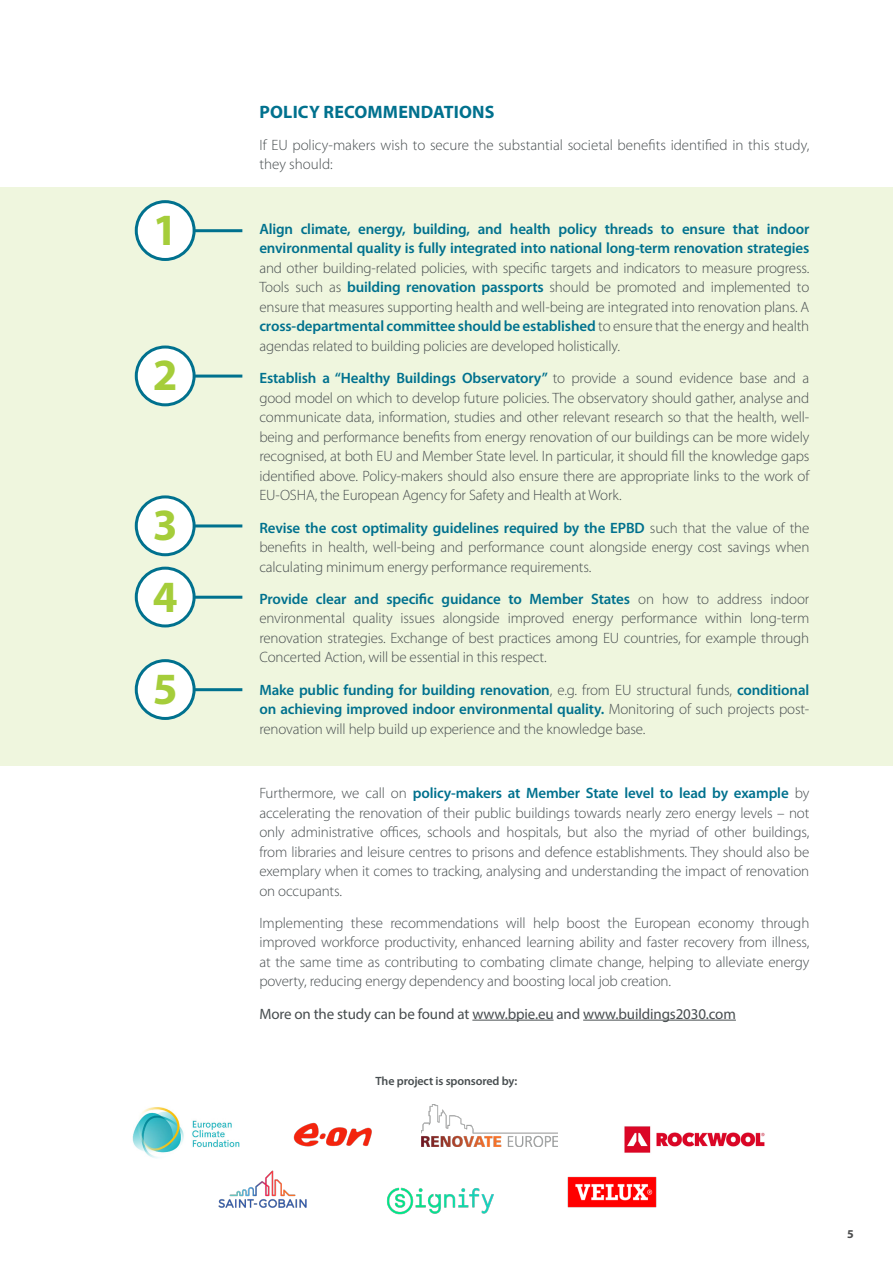
<style>
.page{position:relative;width:893px;height:1263px;background:#fff}
.page>*{position:absolute;margin:0;border:0;box-sizing:border-box;transform-origin:0 0}
.FIGUREN_titel{font:700 44.85px "Myriad Pro";color:#a5cd3a}
.BROOD{font:700 18px "Myriad Pro";letter-spacing:.01em;color:#00718e}
.BROOD-2{font:300 15px/19.5px "Myriad Pro";letter-spacing:-.01em;color:#474d4f;text-align:justify}
.BROOD-3{font:15px "Myriad Pro";letter-spacing:-.01em;color:#474d4f}
.BROOD-4{font:600 12px "Myriad Pro";letter-spacing:-.01em;color:#474d4f}
.t1{font:700 12px "Myriad Pro";color:#4b4c4d}
.s1{font-weight:600;color:#00718e}
</style>
<div class="page">
<div style="left:0;top:187px;width:893px;height:578px;background:#eff6de"></div>
<hr style="left:472px;top:1020px;width:82px;height:1px;background:#474d4f">
<hr style="left:583px;top:1020px;width:153px;height:1px;background:#474d4f">
<div style="left:136px;top:202px;width:58px;height:57px;background:#fff;border-radius:50%"></div>
<div style="left:135px;top:200px;width:61px;height:61px;border:3px solid #00718e;border-radius:50%"></div>
<div style="left:136px;top:347px;width:58px;height:58px;background:#fff;border-radius:50%"></div>
<div style="left:135px;top:345px;width:61px;height:61px;border:3px solid #00718e;border-radius:50%"></div>
<div style="left:136px;top:497px;width:58px;height:58px;background:#fff;border-radius:50%"></div>
<div style="left:135px;top:495px;width:61px;height:61px;border:3px solid #00718e;border-radius:50%"></div>
<div style="left:136px;top:568px;width:58px;height:58px;background:#fff;border-radius:50%"></div>
<div style="left:135px;top:567px;width:61px;height:60px;border:3px solid #00718e;border-radius:50%"></div>
<div style="left:136px;top:661px;width:58px;height:57px;background:#fff;border-radius:50%"></div>
<div style="left:135px;top:659px;width:61px;height:61px;border:3px solid #00718e;border-radius:50%"></div>
<hr style="left:193px;top:229px;width:49px;height:3px;background:#00718e">
<hr style="left:193px;top:375px;width:49px;height:3px;background:#00718e">
<hr style="left:193px;top:524px;width:49px;height:3px;background:#00718e">
<hr style="left:193px;top:596px;width:49px;height:3px;background:#00718e">
<hr style="left:193px;top:688px;width:49px;height:3px;background:#00718e">
<img style="left:132px;top:1107px;width:107px;height:51px">
<img style="left:293px;top:1122px;width:79px;height:25px">
<img style="left:422px;top:1105px;width:135px;height:41px">
<img style="left:219px;top:1171px;width:88px;height:37px">
<img style="left:387px;top:1187px;width:107px;height:28px">
<img style="left:567px;top:1177px;width:89px;height:30px">
<img style="left:624px;top:1126px;width:141px;height:27px">
<p class="FIGUREN_titel" style="left:153px;top:201px;width:26px">1</p>
<p class="FIGUREN_titel" style="left:153px;top:346px;width:26px">2</p>
<p class="FIGUREN_titel" style="left:153px;top:496px;width:26px">3</p>
<p class="FIGUREN_titel" style="left:153px;top:567px;width:26px">4</p>
<p class="FIGUREN_titel" style="left:153px;top:660px;width:26px">5</p>
<p class="BROOD" style="left:260px;top:100px;width:236px">POLICY RECOMMENDATIONS</p>
<p class="BROOD-2" style="left:259px;top:135px;width:551px">If EU policy-makers wish to secure the substantial societal benefits identified in this study, they should:</p>
<p class="BROOD-2" style="left:259px;top:219px;width:551px"><span class="s1">Align climate, energy, building, and health policy threads to ensure that indoor environmental quality is fully integrated into national long-term renovation strategies </span>and other building-related policies, with specific targets and indicators to measure progress.<br>Tools such as <span class="s1">building renovation passports</span> should be promoted and implemented to ensure that measures supporting health and well-being are integrated into renovation plans. A <span class="s1">cross-departmental committee should be established</span> to ensure that the energy and health agendas related to building policies are developed holistically.</p>
<p class="BROOD-2" style="left:259px;top:368px;width:551px"><span class="s1">Establish a “Healthy Buildings Observatory”</span> to provide a sound evidence base and a good model on which to develop future policies. The observatory should gather, analyse and communicate data, information, studies and other relevant research so that the health, well&shy;being and performance benefits from energy renovation of our buildings can be more widely recognised, at both EU and Member State level. In particular, it should fill the knowledge gaps identified above. Policy-makers should also ensure there are appropriate links to the work of EU-OSHA, the European Agency for Safety and Health at Work.</p>
<p class="BROOD-2" style="left:259px;top:518px;width:551px"><span class="s1">Revise the cost optimality guidelines required by the EPBD</span> such that the value of the benefits in health, well-being and performance count alongside energy cost savings when calculating minimum energy performance requirements.</p>
<p class="BROOD-2" style="left:259px;top:589px;width:551px"><span class="s1">Provide clear and specific guidance to Member States</span> on how to address indoor environmental quality issues alongside improved energy performance within long-term renovation strategies. Exchange of best practices among EU countries, for example through Concerted Action, will be essential in this respect.</p>
<p class="BROOD-2" style="left:259px;top:680px;width:551px"><span class="s1">Make public funding for building renovation</span>, e.g. from EU structural funds, <span class="s1">conditional on achieving improved indoor environmental quality.</span> Monitoring of such projects post&shy;renovation will help build up experience and the knowledge base.</p>
<p class="BROOD-2" style="left:259px;top:783px;width:551px">Furthermore, we call on <span class="s1">policy-makers at Member State level to lead by example</span> by accelerating the renovation of their public buildings towards nearly zero energy levels – not only administrative offices, schools and hospitals, but also the myriad of other buildings, from libraries and leisure centres to prisons and defence establishments. They should also be exemplary when it comes to tracking, analysing and understanding the impact of renovation on occupants.</p>
<p class="BROOD-2" style="left:259px;top:913px;width:551px">Implementing these recommendations will help boost the European economy through improved workforce productivity, enhanced learning ability and faster recovery from illness, at the same time as contributing to combating climate change, helping to alleviate energy poverty, reducing energy dependency and boosting local job creation.</p>
<p class="BROOD-3" style="left:259px;top:1004px;width:478px">More on the study can be found at www.bpie.eu and www.buildings2030.com</p>
<p class="BROOD-4" style="left:376px;top:1073px;width:143px">The project is sponsored by:</p>
<p class="t1" style="left:847px;top:1226px;width:8px">5</p>
</div>
